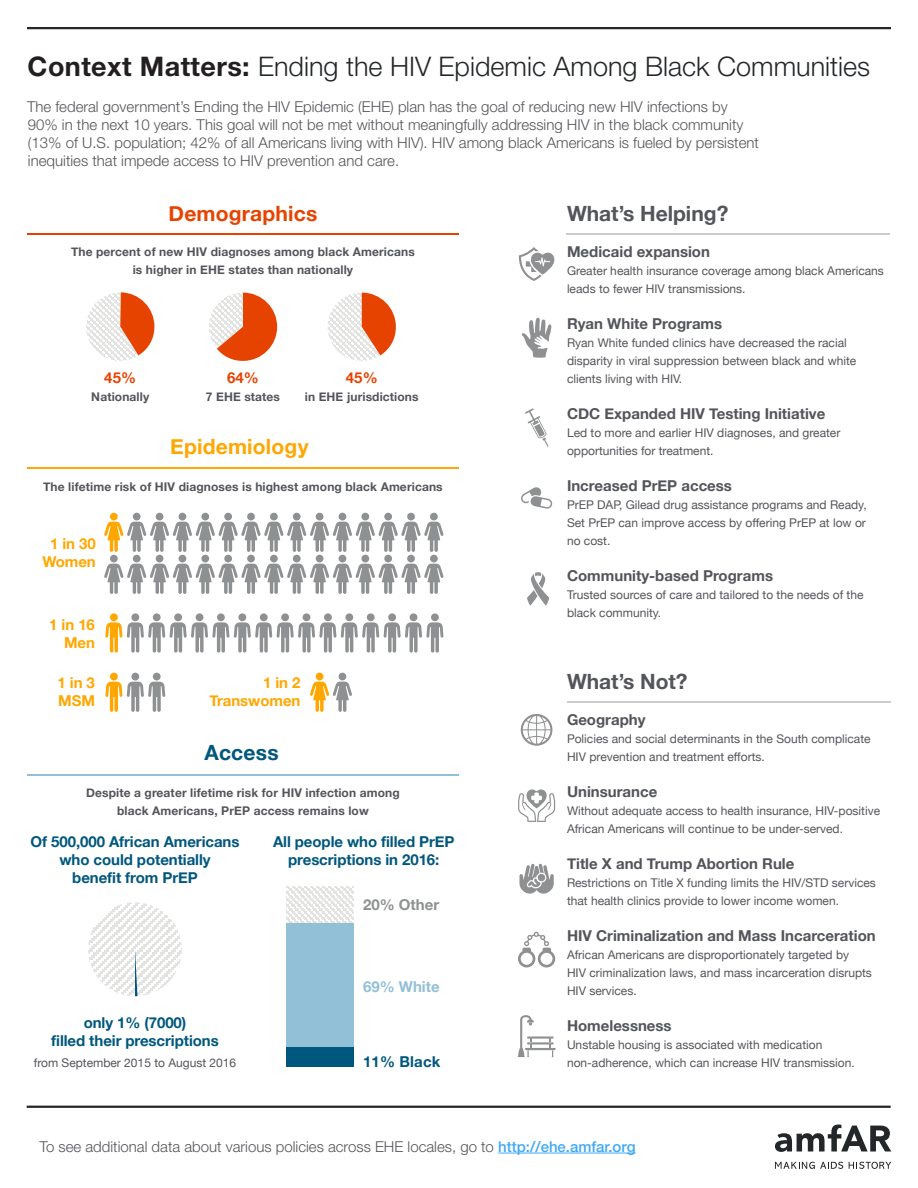
<style>
.page{position:relative;width:918px;height:1188px;background:#fff}
.page>*{position:absolute;margin:0;border:0;box-sizing:border-box;transform-origin:0 0}
.t1{font:300 27px "Helvetica Neue LT Std";color:#242729}
.t2{font:700 21px "Helvetica Neue";color:#54555a}
.t3{font:700 21px "Helvetica Neue";letter-spacing:.01em;color:#e74300}
.t4{font:700 21px "Helvetica Neue";letter-spacing:.01em;color:#ffa700}
.t5{font:700 21px "Helvetica Neue";letter-spacing:.01em;color:#00577d}
.t6{font:300 15px/18px "Helvetica Neue LT Std";color:#54555a}
.t7{font:700 15px "Helvetica Neue";color:#54555a}
.t8{font:700 15px/18px "Helvetica Neue";letter-spacing:-.005em;color:#00577d;text-align:center}
.t9{font:700 15px/18px "Helvetica Neue";letter-spacing:-.005em;color:#ffa700;text-align:right}
.t10{font:700 15px "Helvetica Neue";color:#e74300}
.t11{font:700 15px "Helvetica Neue";color:#92c0d7}
.t12{font:700 15px "Helvetica Neue";color:#8e9091}
.t13{font:12px/18px "Helvetica Neue";color:#54555a}
.t14{font:700 12px/18px "Helvetica Neue";letter-spacing:.01em;color:#54555a;text-align:center}
.s1{font-weight:700;color:#231f20}
.s2{font-weight:500;color:#3fa9f5}
</style>
<div class="page">
<svg style="left:88px;top:902px;width:94px;height:94px;fill:#e3e3e2"></svg>
<svg style="left:135px;top:949px;width:2px;height:47px"></svg>
<svg style="left:286px;top:887px;width:68px;height:37px;fill:#e3e3e2"></svg>
<div style="left:286px;top:1047px;width:68px;height:20px;background:#00577d"></div>
<div style="left:286px;top:924px;width:68px;height:123px;background:#92c0d7"></div>
<hr style="left:27px;top:774px;width:432px;height:2px;background:#92c0d7">
<hr style="left:27px;top:233px;width:432px;height:2px;background:#e74300">
<svg style="left:86px;top:292px;width:69px;height:69px"></svg>
<svg style="left:328px;top:293px;width:68px;height:68px"></svg>
<svg style="left:209px;top:293px;width:68px;height:68px"></svg>
<hr style="left:27px;top:468px;width:432px;height:1px;background:#ffa700">
<div style="left:224px;top:513px;width:8px;height:7px;background:#8e9091;border-radius:50%"></div>
<div style="left:201px;top:513px;width:8px;height:7px;background:#8e9091;border-radius:50%"></div>
<div style="left:179px;top:513px;width:7px;height:7px;background:#8e9091;border-radius:50%"></div>
<div style="left:156px;top:513px;width:7px;height:7px;background:#8e9091;border-radius:50%"></div>
<div style="left:133px;top:513px;width:8px;height:7px;background:#8e9091;border-radius:50%"></div>
<div style="left:110px;top:513px;width:8px;height:7px;background:#ffa700;border-radius:50%"></div>
<div style="left:361px;top:513px;width:8px;height:7px;background:#8e9091;border-radius:50%"></div>
<div style="left:339px;top:513px;width:7px;height:7px;background:#8e9091;border-radius:50%"></div>
<div style="left:316px;top:513px;width:7px;height:7px;background:#8e9091;border-radius:50%"></div>
<div style="left:430px;top:513px;width:8px;height:7px;background:#8e9091;border-radius:50%"></div>
<div style="left:407px;top:513px;width:8px;height:7px;background:#8e9091;border-radius:50%"></div>
<div style="left:384px;top:513px;width:8px;height:7px;background:#8e9091;border-radius:50%"></div>
<div style="left:293px;top:513px;width:8px;height:7px;background:#8e9091;border-radius:50%"></div>
<div style="left:270px;top:513px;width:8px;height:7px;background:#8e9091;border-radius:50%"></div>
<div style="left:247px;top:513px;width:8px;height:7px;background:#8e9091;border-radius:50%"></div>
<svg style="left:104px;top:522px;width:340px;height:30px"></svg>
<div style="left:224px;top:555px;width:8px;height:7px;background:#8e9091;border-radius:50%"></div>
<div style="left:201px;top:555px;width:8px;height:7px;background:#8e9091;border-radius:50%"></div>
<div style="left:179px;top:555px;width:7px;height:7px;background:#8e9091;border-radius:50%"></div>
<div style="left:156px;top:555px;width:7px;height:7px;background:#8e9091;border-radius:50%"></div>
<div style="left:133px;top:555px;width:8px;height:7px;background:#8e9091;border-radius:50%"></div>
<div style="left:110px;top:555px;width:8px;height:7px;background:#8e9091;border-radius:50%"></div>
<div style="left:361px;top:555px;width:8px;height:7px;background:#8e9091;border-radius:50%"></div>
<div style="left:339px;top:555px;width:7px;height:7px;background:#8e9091;border-radius:50%"></div>
<div style="left:316px;top:555px;width:7px;height:7px;background:#8e9091;border-radius:50%"></div>
<div style="left:430px;top:555px;width:8px;height:7px;background:#8e9091;border-radius:50%"></div>
<div style="left:407px;top:555px;width:8px;height:7px;background:#8e9091;border-radius:50%"></div>
<div style="left:384px;top:555px;width:8px;height:7px;background:#8e9091;border-radius:50%"></div>
<div style="left:293px;top:555px;width:8px;height:7px;background:#8e9091;border-radius:50%"></div>
<div style="left:270px;top:555px;width:8px;height:7px;background:#8e9091;border-radius:50%"></div>
<div style="left:247px;top:555px;width:8px;height:7px;background:#8e9091;border-radius:50%"></div>
<svg style="left:104px;top:564px;width:340px;height:30px"></svg>
<svg style="left:105px;top:613px;width:339px;height:40px"></svg>
<svg style="left:105px;top:673px;width:60px;height:39px"></svg>
<svg style="left:310px;top:673px;width:42px;height:39px"></svg>
<hr style="left:566px;top:233px;width:324px;height:2px;background:#ccc">
<svg style="left:522px;top:318px;width:30px;height:40px"></svg>
<svg style="left:521px;top:487px;width:32px;height:22px"></svg>
<svg style="left:519px;top:247px;width:35px;height:34px"></svg>
<svg style="left:525px;top:408px;width:23px;height:40px"></svg>
<svg style="left:527px;top:572px;width:22px;height:34px"></svg>
<svg style="left:518px;top:932px;width:37px;height:36px"></svg>
<svg style="left:519px;top:864px;width:35px;height:30px"></svg>
<svg style="left:518px;top:789px;width:37px;height:33px"></svg>
<svg style="left:518px;top:1015px;width:38px;height:42px"></svg>
<svg style="left:521px;top:714px;width:31px;height:32px"></svg>
<hr style="left:567px;top:701px;width:324px;height:2px;background:#ccc">
<svg style="left:775px;top:1125px;width:116px;height:27px"></svg>
<svg style="left:775px;top:1162px;width:68px;height:7px"></svg>
<svg style="left:849px;top:1162px;width:42px;height:7px"></svg>
<hr style="left:27px;top:1106px;width:864px;height:2px;background:#242729">
<hr style="left:498px;top:1153px;width:138px;height:1px;background:#3fa9f5">
<hr style="left:27px;top:27px;width:864px;height:2px;background:#242729">
<h1 class="t1" style="left:28px;top:50px;width:844px"><span class="s1">Context Matters:</span> Ending the HIV Epidemic Among Black Communities</h1>
<p class="t6" style="left:27px;top:98px;width:733px">The federal government’s Ending the HIV Epidemic (EHE) plan has the goal of reducing new HIV infections by 90% in the next 10 years. This goal will not be met without meaningfully addressing HIV in the black community (13% of U.S. population; 42% of all Americans living with HIV). HIV among black Americans is fueled by persistent inequities that impede access to HIV prevention and care.</p>
<h2 class="t3" style="left:169px;top:197px;width:150px">Demographics</h2>
<p class="t14" style="left:71px;top:243px;width:345px">The percent of new HIV diagnoses among black Americans is higher in EHE states than nationally</p>
<p class="t10" style="left:104px;top:366px;width:33px">45%</p>
<p class="t14" style="left:91px;top:389px;width:59px">Nationally</p>
<p class="t10" style="left:227px;top:366px;width:33px">64%</p>
<p class="t14" style="left:206px;top:389px;width:76px">7 EHE states</p>
<p class="t10" style="left:346px;top:366px;width:33px">45%</p>
<p class="t14" style="left:305px;top:389px;width:115px">in EHE jurisdictions</p>
<h2 class="t4" style="left:170px;top:430px;width:140px">Epidemiology</h2>
<p class="t14" style="left:43px;top:478px;width:401px">The lifetime risk of HIV diagnoses is highest among black Americans</p>
<p class="t9" style="left:43px;top:535px;width:55px;text-align:center">1 in 30<br>Women</p>
<p class="t9" style="left:49px;top:616px;width:47px">1 in 16<br>Men</p>
<p class="t9" style="left:58px;top:674px;width:39px;text-align:left">1 in 3<br>MSM</p>
<p class="t9" style="left:210px;top:674px;width:92px">1 in 2<br>Transwomen</p>
<h2 class="t5" style="left:204px;top:736px;width:76px">Access</h2>
<p class="t14" style="left:86px;top:784px;width:315px">Despite a greater lifetime risk for HIV infection among black Americans, PrEP access remains low</p>
<p class="t8" style="left:31px;top:833px;width:210px">Of 500,000 African Americans who could potentially<br>benefit from PrEP</p>
<p class="t8" style="left:51px;top:1014px;width:169px">only 1% (7000)<br>filled their prescriptions</p>
<p class="t13" style="left:34px;top:1054px;width:204px">from September 2015 to August 2016</p>
<p class="t8" style="left:273px;top:833px;width:183px">All people who filled PrEP prescriptions in 2016:</p>
<p class="t12" style="left:363px;top:893px;width:78px">20% Other</p>
<p class="t11" style="left:363px;top:975px;width:78px">69% White</p>
<p class="t8" style="left:363px;top:1053px;width:79px">11% Black</p>
<h2 class="t2" style="left:567px;top:197px;width:163px">What’s Helping?</h2>
<p class="t7" style="left:567px;top:240px;width:144px">Medicaid expansion</p>
<p class="t13" style="left:567px;top:262px;width:318px">Greater health insurance coverage among black Americans leads to fewer HIV transmissions.</p>
<p class="t7" style="left:567px;top:312px;width:157px">Ryan White Programs</p>
<p class="t13" style="left:567px;top:334px;width:291px">Ryan White funded clinics have decreased the racial disparity in viral suppression between black and white clients living with HIV.</p>
<p class="t7" style="left:567px;top:402px;width:260px">CDC Expanded HIV Testing Initiative</p>
<p class="t13" style="left:567px;top:424px;width:275px">Led to more and earlier HIV diagnoses, and greater opportunities for treatment.</p>
<p class="t7" style="left:567px;top:474px;width:166px">Increased PrEP access</p>
<p class="t13" style="left:567px;top:496px;width:301px;text-align:justify">PrEP DAP, Gilead drug assistance programs and Ready, Set PrEP can improve access by offering PrEP at low or no cost.</p>
<p class="t7" style="left:567px;top:564px;width:208px">Community-based Programs</p>
<p class="t13" style="left:567px;top:586px;width:298px">Trusted sources of care and tailored to the needs of the black community.</p>
<h2 class="t2" style="left:567px;top:665px;width:122px">What’s Not?</h2>
<p class="t7" style="left:567px;top:708px;width:80px">Geography</p>
<p class="t13" style="left:567px;top:730px;width:305px">Policies and social determinants in the South complicate<br>HIV prevention and treatment efforts.</p>
<p class="t7" style="left:567px;top:780px;width:92px">Uninsurance</p>
<p class="t13" style="left:567px;top:802px;width:315px">Without adequate access to health insurance, HIV-positive<br>African Americans will continue to be under-served.</p>
<p class="t7" style="left:567px;top:852px;width:229px">Title X and Trump Abortion Rule</p>
<p class="t13" style="left:567px;top:874px;width:310px">Restrictions on Title X funding limits the HIV/STD services that health clinics provide to lower income women.</p>
<p class="t7" style="left:567px;top:924px;width:310px">HIV Criminalization and Mass Incarceration</p>
<p class="t13" style="left:567px;top:946px;width:306px">African Americans are disproportionately targeted by<br>HIV criminalization laws, and mass incarceration disrupts<br>HIV services.</p>
<p class="t7" style="left:567px;top:1014px;width:106px">Homelessness</p>
<p class="t13" style="left:567px;top:1036px;width:289px">Unstable housing is associated with medication non-adherence, which can increase HIV transmission.</p>
<p class="t6" style="left:39px;top:1137px;width:598px">To see additional data about various policies across EHE locales, go to <span class="s2">http://ehe.amfar.org</span></p>
</div>
